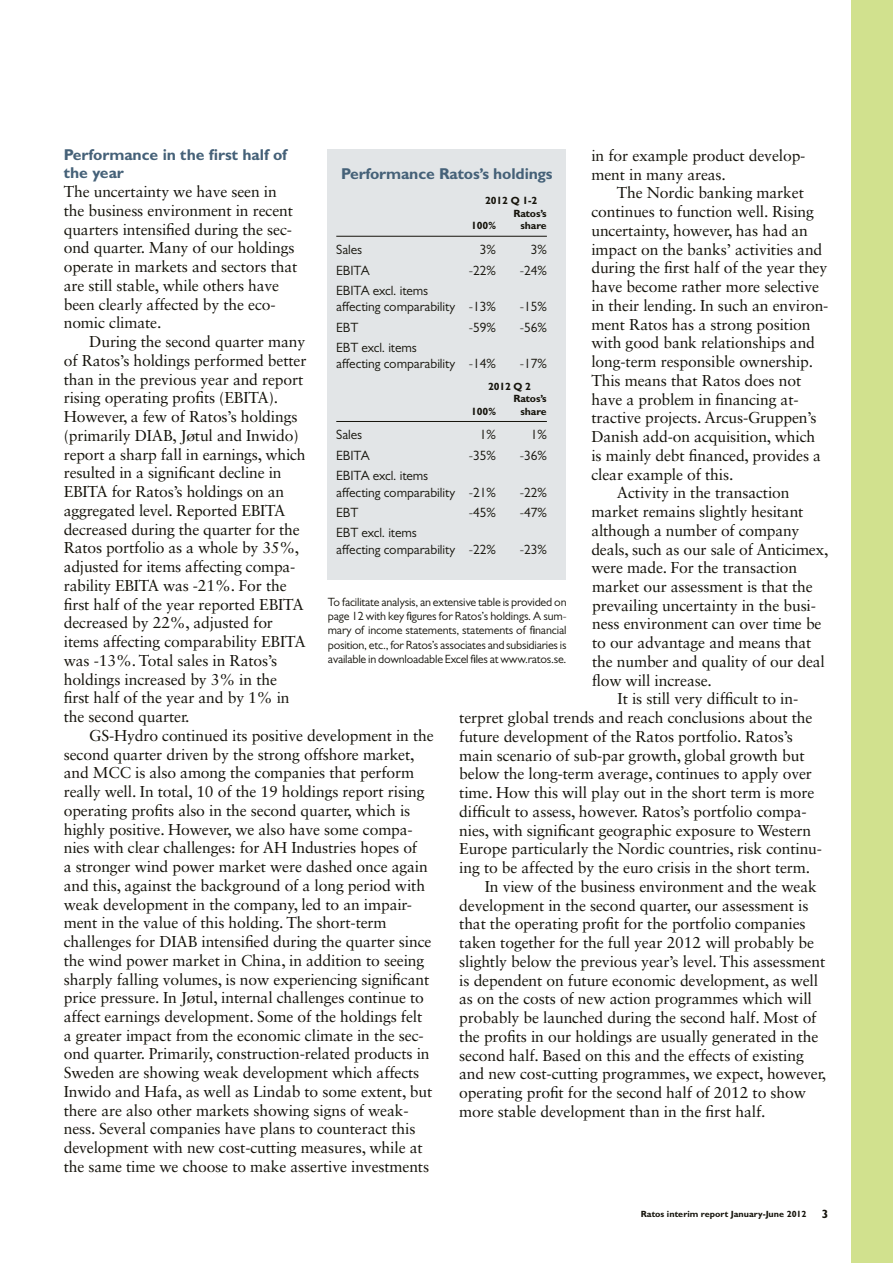
<style>
.page{position:relative;width:893px;height:1263px;background:#fff}
.page>*{position:absolute;margin:0;border:0;box-sizing:border-box;transform-origin:0 0}
.t1{font:15.75px/18.8px "Sabon LT Std";letter-spacing:-.01em;color:#15130b}
.t2{font:700 15.75px/18.9px "Gill Sans MT Std";letter-spacing:-.01em;color:#456178}
.t3{font:13.5px/16.2px "Gill Sans MT Std";letter-spacing:-.005em;color:#15130b}
.t4{font:12px/14.4px "Gill Sans MT Std";letter-spacing:-.015em;color:#15130b;text-align:justify}
.t5{font:700 12px "Gill Sans MT Std";color:#15130b}
.t6{font:700 10.5px "Gill Sans MT Std";letter-spacing:-.01em;color:#15130b}
.t7{font:700 9px "Gill Sans MT Std";color:#15130b}
</style>
<div class="page">
<div style="left:851px;top:0;width:42px;height:1263px;background:#d1e18e"></div>
<div style="left:328px;top:149px;width:238px;height:430px;background:#e2e5e7"></div>
<hr style="left:336px;top:236px;width:211px;height:1px;background:#15130b">
<hr style="left:336px;top:421px;width:211px;height:1px;background:#15130b">
<p class="t2" style="left:64px;top:144px;width:225px">Performance in the first half of the year</p>
<p class="t1" style="left:64px;top:182px;width:235px">The uncertainty we have seen in the business environment in recent quarters intensified during the sec&shy;ond quarter. Many of our holdings operate in markets and sectors that are still stable, while others have been clearly affected by the eco&shy;nomic climate.</p>
<p class="t1" style="left:64px;top:332px;width:244px;text-indent:26px">During the second quarter many of Ratos’s holdings performed better than in the previous year and report rising operating profits (EBITA).<br>However, a few of Ratos’s holdings (primarily DIAB, Jøtul and Inwido) report a sharp fall in earnings, which resulted in a significant decline in EBITA for Ratos’s holdings on an aggregated level. Reported EBITA decreased during the quarter for the Ratos portfolio as a whole by 35%, adjusted for items affecting compa&shy;rability EBITA was -21%. For the first half of the year reported EBITA decreased by 22%, adjusted for items affecting comparability EBITA was -13%. Total sales in Ratos’s holdings increased by 3% in the first half of the year and by 1% in the second quarter.</p>
<p class="t1" style="left:64px;top:726px;width:371px;text-indent:26px">GS-Hydro continued its positive development in the second quarter driven by the strong offshore market, and MCC is also among the companies that perform really well. In total, 10 of the 19 holdings report rising operating profits also in the second quarter, which is highly positive. However, we also have some compa&shy;nies with clear challenges: for AH Industries hopes of<br>a stronger wind power market were dashed once again and this, against the background of a long period with weak development in the company, led to an impair&shy;ment in the value of this holding. The short-term challenges for DIAB intensified during the quarter since the wind power market in China, in addition to seeing sharply falling volumes, is now experiencing significant price pressure. In Jøtul, internal challenges continue to affect earnings development. Some of the holdings felt a greater impact from the economic climate in the sec&shy;ond quarter. Primarily, construction-related products in Sweden are showing weak development which affects Inwido and Hafa, as well as Lindab to some extent, but there are also other markets showing signs of weak&shy;ness. Several companies have plans to counteract this development with new cost-cutting measures, while at the same time we choose to make assertive investments</p>
<p class="t1" style="left:591px;top:146px;width:216px">in for example product develop&shy;ment in many areas.</p>
<p class="t1" style="left:617px;top:183px;width:188px">The Nordic banking market</p>
<p class="t1" style="left:591px;top:202px;width:224px">continues to function well. Rising</p>
<p class="t1" style="left:591px;top:221px;width:218px">uncertainty, however, has had an</p>
<p class="t1" style="left:591px;top:240px;width:232px">impact on the banks’ activities and</p>
<p class="t1" style="left:591px;top:258px;width:237px">during the first half of the year they</p>
<p class="t1" style="left:591px;top:277px;width:229px">have become rather more selective</p>
<p class="t1" style="left:591px;top:296px;width:239px">in their lending. In such an environ-</p>
<p class="t1" style="left:591px;top:315px;width:221px">ment Ratos has a strong position</p>
<p class="t1" style="left:591px;top:333px;width:225px">with good bank relationships and</p>
<p class="t1" style="left:591px;top:352px;width:223px">long-term responsible ownership.</p>
<p class="t1" style="left:591px;top:371px;width:211px">This means that Ratos does not</p>
<p class="t1" style="left:591px;top:389px;width:209px">have a problem in financing at-</p>
<p class="t1" style="left:591px;top:408px;width:227px">tractive projects. Arcus-Gruppen’s</p>
<p class="t1" style="left:591px;top:427px;width:225px">Danish add-on acquisition, which</p>
<p class="t1" style="left:591px;top:446px;width:231px">is mainly debt financed, provides a</p>
<p class="t1" style="left:591px;top:464px;width:143px">clear example of this.</p>
<p class="t1" style="left:617px;top:483px;width:174px">Activity in the transaction</p>
<p class="t1" style="left:591px;top:502px;width:214px">market remains slightly hesitant</p>
<p class="t1" style="left:591px;top:521px;width:210px">although a number of company</p>
<p class="t1" style="left:591px;top:539px;width:239px">deals, such as our sale of Anticimex,</p>
<p class="t1" style="left:591px;top:558px;width:207px">were made. For the transaction</p>
<p class="t1" style="left:592px;top:577px;width:222px">market our assessment is that the</p>
<p class="t1" style="left:592px;top:596px;width:225px">prevailing uncertainty in the busi-</p>
<p class="t1" style="left:592px;top:614px;width:231px">ness environment can over time be</p>
<p class="t1" style="left:592px;top:633px;width:221px">to our advantage and means that</p>
<p class="t1" style="left:592px;top:652px;width:234px">the number and quality of our deal</p>
<p class="t1" style="left:592px;top:671px;width:121px">flow will increase.</p>
<p class="t1" style="left:618px;top:689px;width:182px">It is still very difficult to in-</p>
<p class="t1" style="left:459px;top:708px;width:355px">terpret global trends and reach conclusions about the</p>
<p class="t1" style="left:459px;top:727px;width:335px">future development of the Ratos portfolio. Ratos’s</p>
<p class="t1" style="left:459px;top:746px;width:347px">main scenario of sub-par growth, global growth but</p>
<p class="t1" style="left:459px;top:764px;width:354px">below the long-term average, continues to apply over</p>
<p class="t1" style="left:459px;top:783px;width:357px">time. How this will play out in the short term is more</p>
<p class="t1" style="left:459px;top:802px;width:349px">difficult to assess, however. Ratos’s portfolio compa-</p>
<p class="t1" style="left:459px;top:821px;width:353px">nies, with significant geographic exposure to Western</p>
<p class="t1" style="left:459px;top:839px;width:364px">Europe particularly the Nordic countries, risk continu-</p>
<p class="t1" style="left:459px;top:858px;width:352px">ing to be affected by the euro crisis in the short term.</p>
<p class="t1" style="left:485px;top:877px;width:334px">In view of the business environment and the weak</p>
<p class="t1" style="left:459px;top:896px;width:351px">development in the second quarter, our assessment is</p>
<p class="t1" style="left:459px;top:914px;width:348px">that the operating profit for the portfolio companies</p>
<p class="t1" style="left:459px;top:933px;width:356px">taken together for the full year 2012 will probably be</p>
<p class="t1" style="left:459px;top:952px;width:368px">slightly below the previous year’s level. This assessment</p>
<p class="t1" style="left:459px;top:971px;width:360px">is dependent on future economic development, as well</p>
<p class="t1" style="left:459px;top:989px;width:354px">as on the costs of new action programmes which will</p>
<p class="t1" style="left:459px;top:1008px;width:359px">probably be launched during the second half. Most of</p>
<p class="t1" style="left:459px;top:1027px;width:361px">the profits in our holdings are usually generated in the</p>
<p class="t1" style="left:459px;top:1045px;width:346px">second half. Based on this and the effects of existing</p>
<p class="t1" style="left:459px;top:1064px;width:369px">and new cost-cutting programmes, we expect, however,</p>
<p class="t1" style="left:459px;top:1083px;width:348px">operating profit for the second half of 2012 to show</p>
<p class="t1" style="left:459px;top:1102px;width:308px">more stable development than in the first half.</p>
<p class="t2" style="left:341px;top:164px;width:213px">Performance Ratos’s holdings</p>
<p class="t6" style="left:485px;top:194px;width:54px">2012 Q 1-2</p>
<p class="t6" style="left:513px;top:207px;width:35px">Ratos’s</p>
<p class="t6" style="left:471px;top:219px;width:26px">100%</p>
<p class="t6" style="left:521px;top:219px;width:28px">share</p>
<p class="t3" style="left:336px;top:241px;width:28px">Sales</p>
<p class="t3" style="left:480px;top:241px;width:18px">3%</p>
<p class="t3" style="left:531px;top:241px;width:18px">3%</p>
<p class="t3" style="left:336px;top:262px;width:35px">EBITA</p>
<p class="t3" style="left:469px;top:262px;width:29px">-22%</p>
<p class="t3" style="left:520px;top:262px;width:29px">-24%</p>
<p class="t3" style="left:336px;top:282px;width:161px">EBITA excl. items<br>affecting comparability -13%</p>
<p class="t3" style="left:520px;top:299px;width:29px">-15%</p>
<p class="t3" style="left:336px;top:319px;width:24px">EBT</p>
<p class="t3" style="left:469px;top:319px;width:29px">-59%</p>
<p class="t3" style="left:520px;top:319px;width:29px">-56%</p>
<p class="t3" style="left:336px;top:339px;width:161px">EBT excl. items<br>affecting comparability -14%</p>
<p class="t3" style="left:520px;top:356px;width:29px">-17%</p>
<p class="t6" style="left:488px;top:379px;width:45px">2012 Q 2</p>
<p class="t6" style="left:513px;top:392px;width:35px">Ratos’s</p>
<p class="t6" style="left:471px;top:405px;width:26px">100%</p>
<p class="t6" style="left:521px;top:405px;width:28px">share</p>
<p class="t3" style="left:336px;top:427px;width:28px">Sales</p>
<p class="t3" style="left:480px;top:427px;width:18px">1%</p>
<p class="t3" style="left:531px;top:427px;width:18px">1%</p>
<p class="t3" style="left:336px;top:447px;width:35px">EBITA</p>
<p class="t3" style="left:469px;top:447px;width:29px">-35%</p>
<p class="t3" style="left:520px;top:447px;width:29px">-36%</p>
<p class="t3" style="left:336px;top:468px;width:161px">EBITA excl. items<br>affecting comparability -21%</p>
<p class="t3" style="left:520px;top:484px;width:29px">-22%</p>
<p class="t3" style="left:336px;top:504px;width:24px">EBT</p>
<p class="t3" style="left:469px;top:504px;width:29px">-45%</p>
<p class="t3" style="left:520px;top:504px;width:29px">-47%</p>
<p class="t3" style="left:336px;top:525px;width:161px">EBT excl. items<br>affecting comparability -22%</p>
<p class="t3" style="left:520px;top:541px;width:29px">-23%</p>
<p class="t4" style="left:328px;top:594px;width:240px">To facilitate analysis, an extensive table is provided on page 12 with key figures for Ratos’s holdings. A sum&shy;mary of income statements, statements of financial position, etc., for Ratos’s associates and subsidiaries is available in downloadable Excel files at www.ratos.se.</p>
<p class="t7" style="left:641px;top:1209px;width:167px">Ratos interim report January-June 2012</p>
<p class="t5" style="left:822px;top:1206px;width:8px">3</p>
</div>
